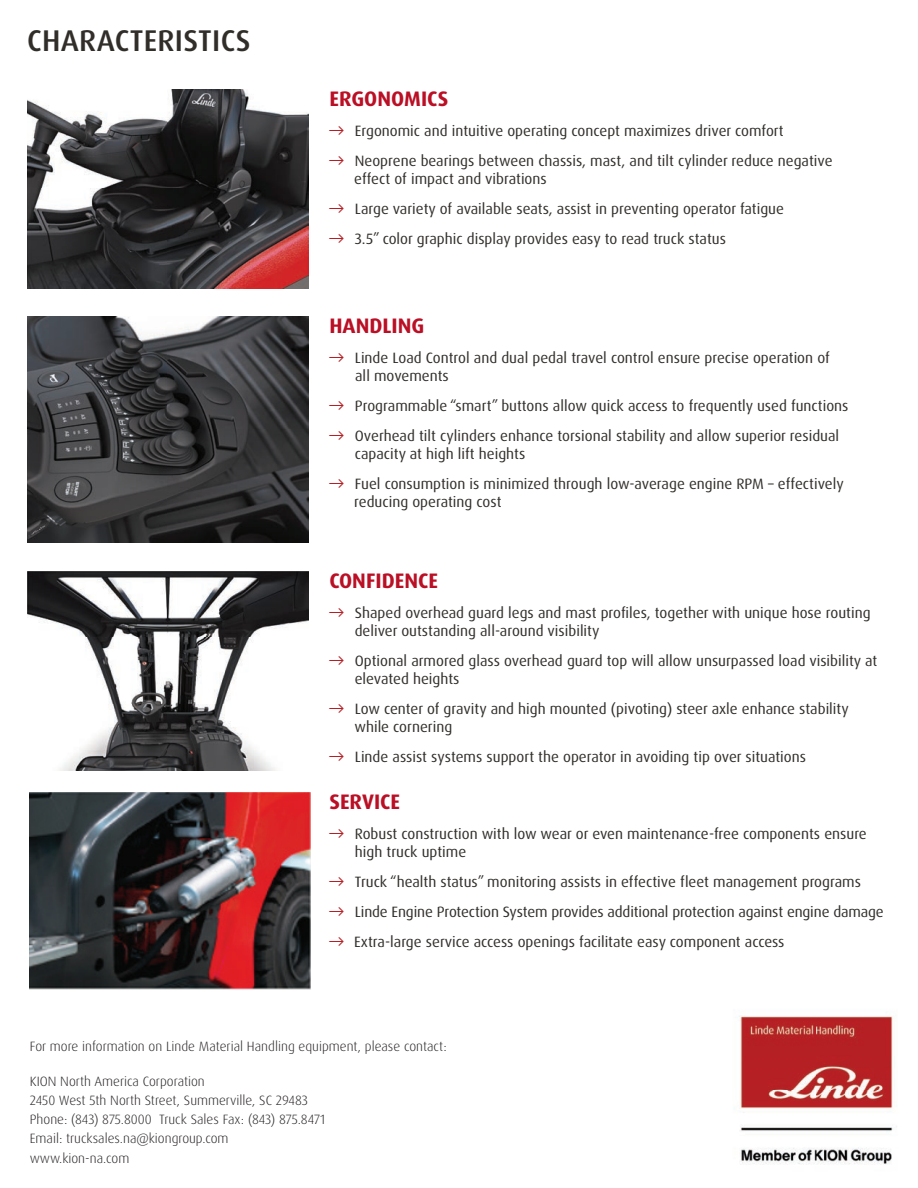
<style>
.page{position:relative;width:918px;height:1188px;background:#fff}
.page>*{position:absolute;margin:0;border:0;box-sizing:border-box;transform-origin:0 0}
.t1{font:500 30px "Dax Pro";letter-spacing:.01em;color:#312e2a}
.t2{font:700 21px "Dax Pro";color:#ba0f25}
.t3{font:15px/18px "Dax Pro";color:#312e2a}
.t4{font:300 13.5px/19.2px "Dax Pro";color:#231f20}
.s1{font-size:16.5px;color:#b61f24}
</style>
<div class="page">
<img style="left:739px;top:1015px;width:158px;height:150px">
<img style="left:27px;top:89px;width:281px;height:199px">
<img style="left:27px;top:317px;width:281px;height:225px">
<img style="left:28px;top:572px;width:281px;height:199px">
<img style="left:29px;top:793px;width:281px;height:197px">
<h1 class="t1" style="left:27px;top:21px;width:225px">CHARACTERISTICS</h1>
<h2 class="t2" style="left:329px;top:85px;width:120px">ERGONOMICS</h2>
<p class="t3" style="left:329px;top:121px;width:456px"><span class="s1">→</span> Ergonomic and intuitive operating concept maximizes driver comfort</p>
<p class="t3" style="left:354px;top:151px;width:480px;text-indent:-25px"><span class="s1">→</span> Neoprene bearings between chassis, mast, and tilt cylinder reduce negative effect of impact and vibrations</p>
<p class="t3" style="left:329px;top:199px;width:456px"><span class="s1">→</span> Large variety of available seats, assist in preventing operator fatigue</p>
<p class="t3" style="left:329px;top:229px;width:398px"><span class="s1">→</span> 3.5” color graphic display provides easy to read truck status</p>
<h2 class="t2" style="left:329px;top:313px;width:97px">HANDLING</h2>
<p class="t3" style="left:355px;top:349px;width:476px;text-indent:-26px"><span class="s1">→</span> Linde Load Control and dual pedal travel control ensure precise operation of all movements</p>
<p class="t3" style="left:329px;top:397px;width:521px"><span class="s1">→</span> Programmable “smart” buttons allow quick access to frequently used functions</p>
<p class="t3" style="left:355px;top:427px;width:486px;text-indent:-25px"><span class="s1">→</span> Overhead tilt cylinders enhance torsional stability and allow superior residual capacity at high lift heights</p>
<p class="t3" style="left:354px;top:475px;width:491px;text-indent:-25px"><span class="s1">→</span> Fuel consumption is minimized through low-average engine RPM – effectively reducing operating cost</p>
<h2 class="t2" style="left:329px;top:567px;width:110px">CONFIDENCE</h2>
<p class="t3" style="left:355px;top:604px;width:517px;text-indent:-25px"><span class="s1">→</span> Shaped overhead guard legs and mast profiles, together with unique hose routing deliver outstanding all-around visibility</p>
<p class="t3" style="left:355px;top:652px;width:524px;text-indent:-25px"><span class="s1">→</span> Optional armored glass overhead guard top will allow unsurpassed load visibility at elevated heights</p>
<p class="t3" style="left:354px;top:700px;width:496px;text-indent:-25px"><span class="s1">→</span> Low center of gravity and high mounted (pivoting) steer axle enhance stability while cornering</p>
<p class="t3" style="left:329px;top:748px;width:478px"><span class="s1">→</span> Linde assist systems support the operator in avoiding tip over situations</p>
<h2 class="t2" style="left:329px;top:788px;width:72px">SERVICE</h2>
<p class="t3" style="left:355px;top:825px;width:513px;text-indent:-25px"><span class="s1">→</span> Robust construction with low wear or even maintenance-free components ensure high truck uptime</p>
<p class="t3" style="left:329px;top:873px;width:533px"><span class="s1">→</span> Truck “health status” monitoring assists in effective fleet management programs</p>
<p class="t3" style="left:329px;top:903px;width:556px"><span class="s1">→</span> Linde Engine Protection System provides additional protection against engine damage</p>
<p class="t3" style="left:329px;top:933px;width:457px"><span class="s1">→</span> Extra-large service access openings facilitate easy component access</p>
<p class="t4" style="left:30px;top:1036px;width:419px">For more information on Linde Material Handling equipment, please contact:</p>
<p class="t4" style="left:30px;top:1072px;width:297px">KION North America Corporation<br>2450 West 5th North Street, Summerville, SC 29483<br>Phone: (843) 875.8000 Truck Sales Fax: (843) 875.8471<br>Email: trucksales.na@kiongroup.com www.kion-na.com</p>
</div>
